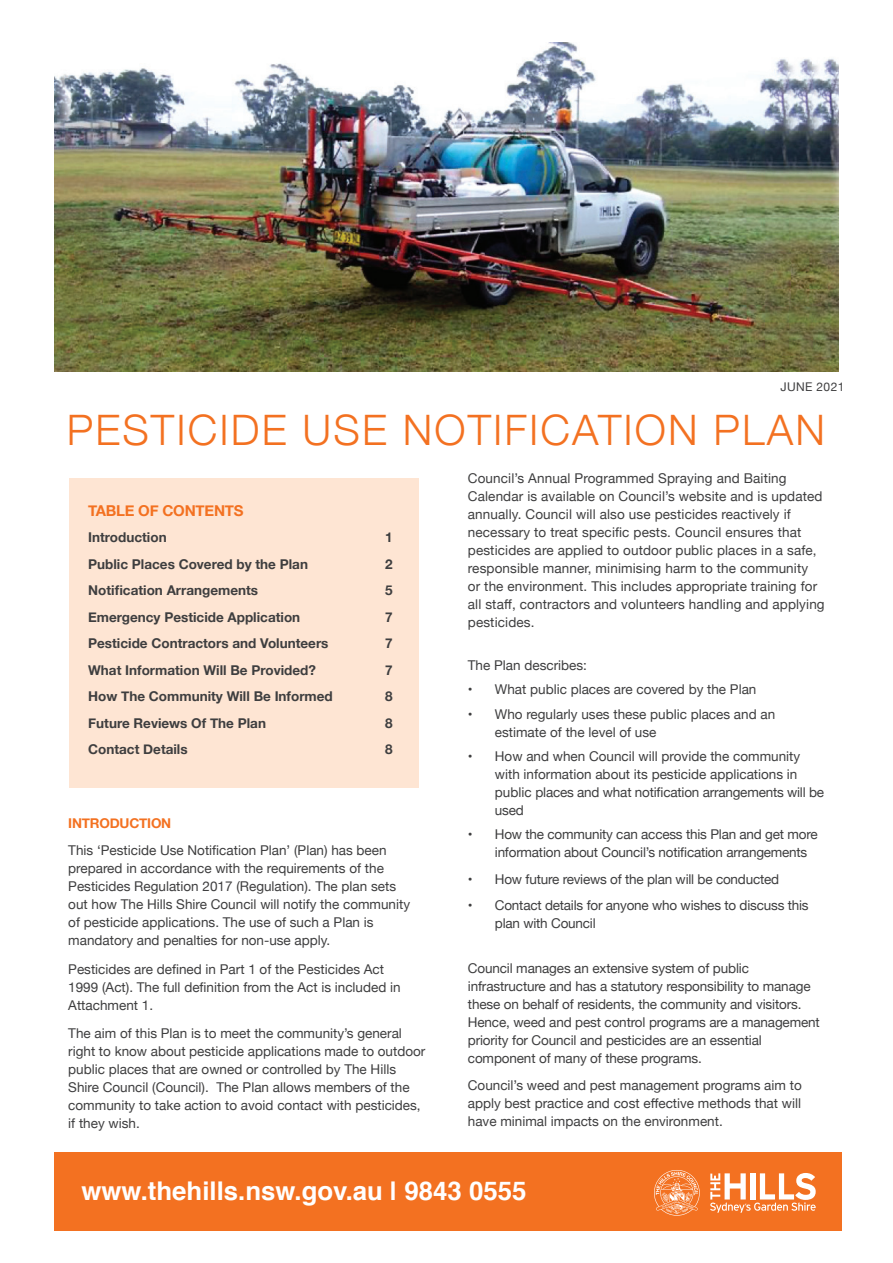
<style>
.page{position:relative;width:893px;height:1263px;background:#fff}
.page>*{position:absolute;margin:0;border:0;box-sizing:border-box;transform-origin:0 0}
.t1{font:300 42px "Helvetica Neue";letter-spacing:.05em;color:#f37121}
.t2{font:700 25.8px "Helvetica";color:#fff}
.t3{font:700 15px "Helvetica Neue";letter-spacing:-.015em;color:#f37121}
.t4{font:13.5px/18px "Helvetica Neue";color:#3e3e3f}
.t5{font:700 13.5px "Helvetica Neue";color:#3e3e3f}
.t6{font:700 13.5px "Helvetica Neue";letter-spacing:-.015em;color:#f37121}
.t7{font:12px "Helvetica Neue";letter-spacing:.03em;color:#3e3e3f}
</style>
<div class="page">
<div style="left:69px;top:478px;width:349px;height:309px;background:#fee5d3"></div>
<img style="left:54px;top:43px;width:785px;height:329px">
<div style="left:54px;top:1152px;width:787px;height:79px;background:#f37121"></div>
<svg style="left:710px;top:1173px;width:106px;height:40px"></svg>
<svg style="left:654px;top:1170px;width:46px;height:46px"></svg>
<p class="t7" style="left:781px;top:378px;width:65px">JUNE 2021</p>
<h1 class="t1" style="left:67px;top:396px;width:760px">PESTICIDE USE NOTIFICATION PLAN</h1>
<p class="t3" style="left:88px;top:499px;width:157px">TABLE OF CONTENTS</p>
<p class="t5" style="left:88px;top:527px;width:80px">Introduction</p>
<p class="t5" style="left:385px;top:527px;width:9px">1</p>
<p class="t5" style="left:88px;top:553px;width:221px">Public Places Covered by the Plan</p>
<p class="t5" style="left:385px;top:553px;width:9px">2</p>
<p class="t5" style="left:88px;top:580px;width:171px">Notification Arrangements</p>
<p class="t5" style="left:385px;top:580px;width:9px">5</p>
<p class="t5" style="left:88px;top:606px;width:214px">Emergency Pesticide Application</p>
<p class="t5" style="left:385px;top:606px;width:9px">7</p>
<p class="t5" style="left:88px;top:633px;width:242px">Pesticide Contractors and Volunteers</p>
<p class="t5" style="left:385px;top:633px;width:9px">7</p>
<p class="t5" style="left:88px;top:659px;width:229px">What Information Will Be Provided?</p>
<p class="t5" style="left:385px;top:659px;width:9px">7</p>
<p class="t5" style="left:88px;top:686px;width:246px">How The Community Will Be Informed</p>
<p class="t5" style="left:385px;top:686px;width:9px">8</p>
<p class="t5" style="left:88px;top:712px;width:179px">Future Reviews Of The Plan</p>
<p class="t5" style="left:385px;top:712px;width:9px">8</p>
<p class="t5" style="left:88px;top:739px;width:101px">Contact Details</p>
<p class="t5" style="left:385px;top:739px;width:9px">8</p>
<p class="t6" style="left:68px;top:813px;width:105px">INTRODUCTION</p>
<p class="t4" style="left:68px;top:842px;width:343px">This ‘Pesticide Use Notification Plan’ (Plan) has been prepared in accordance with the requirements of the Pesticides Regulation 2017 (Regulation). The plan sets out how The Hills Shire Council will notify the community of pesticide applications. The use of such a Plan is mandatory and penalties for non-use apply.</p>
<p class="t4" style="left:68px;top:960px;width:334px">Pesticides are defined in Part 1 of the Pesticides Act<br>1999 (Act). The full definition from the Act is included in<br>Attachment 1.</p>
<p class="t4" style="left:68px;top:1025px;width:359px">The aim of this Plan is to meet the community’s general right to know about pesticide applications made to outdoor public places that are owned or controlled by The Hills Shire Council (Council). The Plan allows members of the community to take action to avoid contact with pesticides, if they wish.</p>
<p class="t4" style="left:468px;top:470px;width:358px">Council’s Annual Programmed Spraying and Baiting Calendar is available on Council’s website and is updated annually. Council will also use pesticides reactively if necessary to treat specific pests. Council ensures that pesticides are applied to outdoor public places in a safe, responsible manner, minimising harm to the community<br>or the environment. This includes appropriate training for all staff, contractors and volunteers handling and applying pesticides.</p>
<p class="t4" style="left:468px;top:657px;width:121px">The Plan describes:</p>
<p class="t4" style="left:468px;top:681px;width:290px">• What public places are covered by the Plan</p>
<p class="t4" style="left:495px;top:705px;width:282px;text-indent:-27px">• Who regularly uses these public places and an estimate of the level of use</p>
<p class="t4" style="left:495px;top:748px;width:331px;text-indent:-27px">• How and when Council will provide the community with information about its pesticide applications in public places and what notification arrangements will be used</p>
<p class="t4" style="left:495px;top:826px;width:324px;text-indent:-27px">• How the community can access this Plan and get more information about Council’s notification arrangements</p>
<p class="t4" style="left:468px;top:871px;width:313px">• How future reviews of the plan will be conducted</p>
<p class="t4" style="left:495px;top:897px;width:315px;text-indent:-27px">• Contact details for anyone who wishes to discuss this plan with Council</p>
<p class="t4" style="left:468px;top:960px;width:353px">Council manages an extensive system of public infrastructure and has a statutory responsibility to manage these on behalf of residents, the community and visitors.<br>Hence, weed and pest control programs are a management priority for Council and pesticides are an essential component of many of these programs.</p>
<p class="t4" style="left:468px;top:1077px;width:335px;text-align:justify">Council’s weed and pest management programs aim to apply best practice and cost effective methods that will have minimal impacts on the environment.</p>
<h2 class="t2" style="left:81px;top:1170px;width:446px">www.thehills.nsw.gov.au | 9843 0555</h2>
</div>
